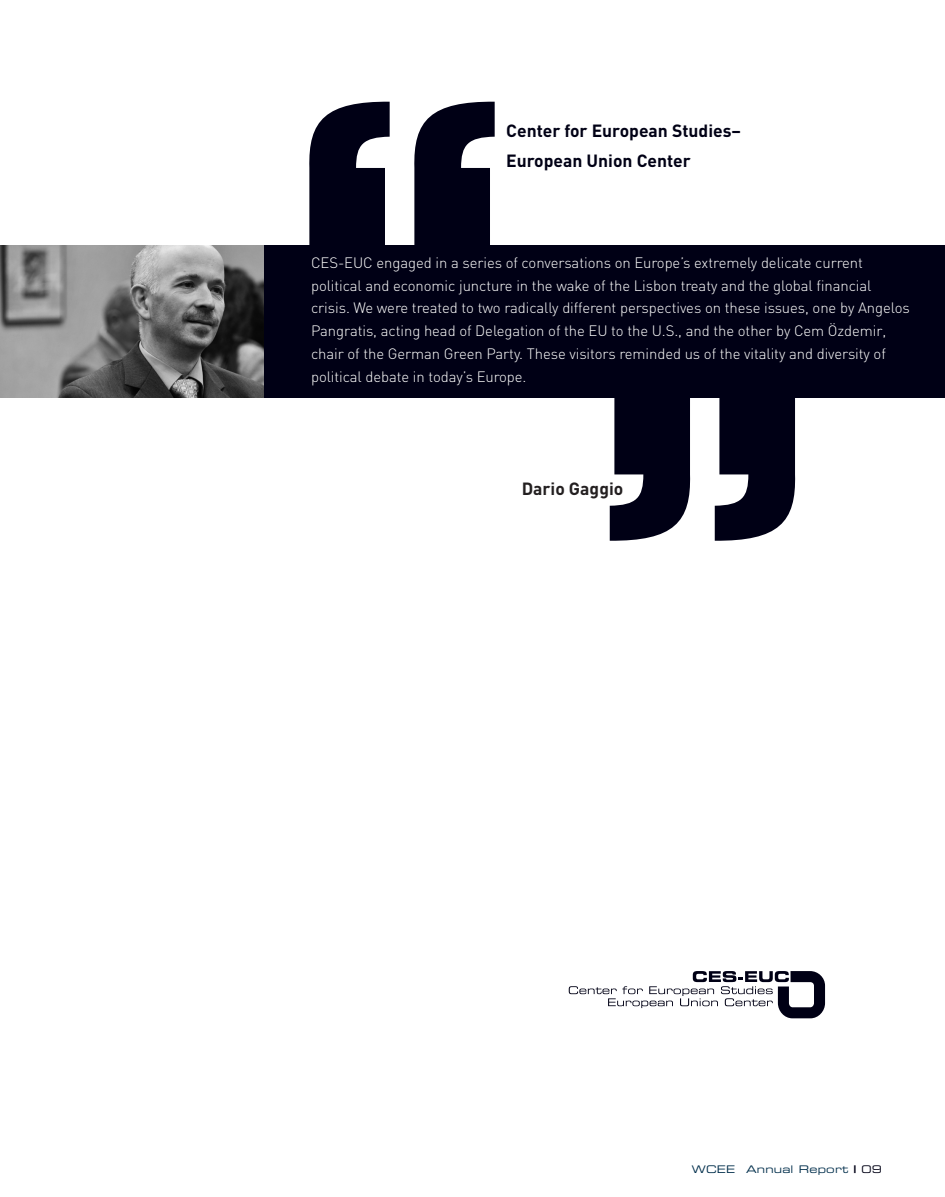
<style>
.page{position:relative;width:945px;height:1197px;background:#fff}
.page>*{position:absolute;margin:0;border:0;box-sizing:border-box;transform-origin:0 0}
.t1{font:700 17.5px "DIN";color:#000015}
.t2{font:700 17.5px "DIN";color:#231f20}
.t3{font:300 14.88px/22.8px "DIN";letter-spacing:-.005em;color:#fff}
.Headline{font:10.5px "Eurostile Extended Two";letter-spacing:.02em;color:#002e4b}
.s1{font-family:"Eurostile Bold Extended Two";color:#000015}
.s2{color:#000015}
</style>
<div class="page">
<svg style="left:569px;top:971px;width:256px;height:47px"></svg>
<div style="left:0;top:245px;width:945px;height:152px;background:#000015"></div>
<img style="left:0;top:245px;width:264px;height:152px">
<svg style="left:610px;top:397px;width:186px;height:144px"></svg>
<svg style="left:309px;top:101px;width:186px;height:144px"></svg>
<p class="t1" style="left:506px;top:120px;width:236px">Center for European Studies–</p>
<p class="t1" style="left:506px;top:149px;width:186px">European Union Center</p>
<p class="t3" style="left:311px;top:251px;width:600px">CES-EUC engaged in a series of conversations on Europe’s extremely delicate current political and economic juncture in the wake of the Lisbon treaty and the global financial crisis. We were treated to two radically different perspectives on these issues, one by Angelos Pangratis, acting head of Delegation of the EU to the U.S., and the other by Cem Özdemir, chair of the German Green Party. These visitors reminded us of the vitality and diversity of political debate in today’s Europe.</p>
<p class="t2" style="left:522px;top:477px;width:103px">Dario Gaggio</p>
<p class="Headline" style="left:692px;top:1162px;width:192px">WCEE Annual Report <span class="s1">|</span> <span class="s2">09</span></p>
</div>
